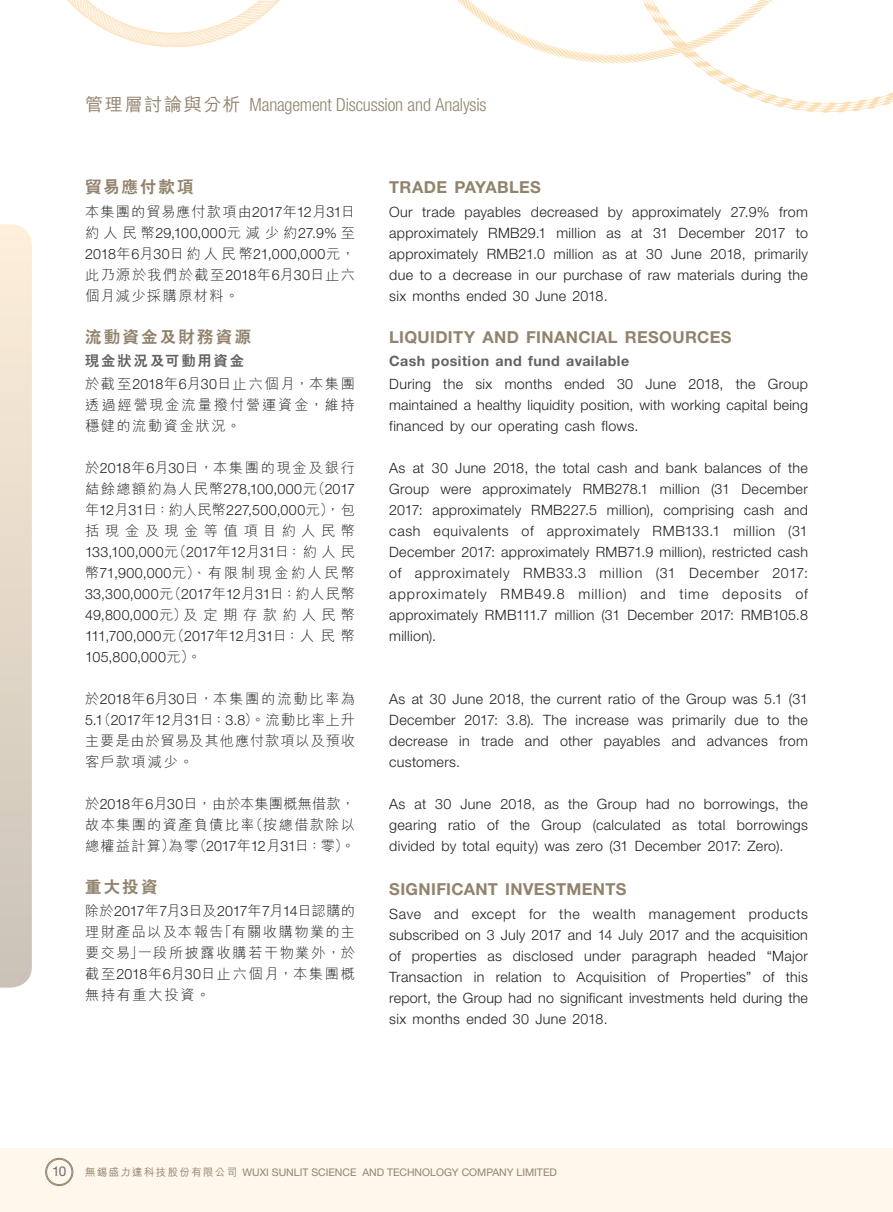
<style>
.page{position:relative;width:893px;height:1212px;background:#fff}
.page>*{position:absolute;margin:0;border:0;box-sizing:border-box;transform-origin:0 0}
.t1{font:300 condensed 18px "Helvetica Neue LT Std";letter-spacing:-.01em;color:#92836c}
._03_H1{font:700 16.5px "Helvetica Neue LT Std";letter-spacing:.02em;color:#92836c}
._03_H1-2{font:800 16.5px "C Hei 2 HK";letter-spacing:.13em;color:#92836c}
._11_P0{font:300 14.25px/21px "Helvetica Neue LT Std";letter-spacing:.02em;color:#231f20;text-align:justify}
._11_P0-2{font:300 14.25px/21px "M Hei HK";letter-spacing:.1em;color:#231f20;text-align:justify}
._04___H2{font:700 14.25px "Helvetica Neue LT Std";letter-spacing:.03em;color:#636366}
._04___H2-2{font:800 14.25px "C Hei 2 HK";letter-spacing:.135em;color:#636366}
.t2{font:13.5px "Helvetica Neue LT Std";color:#6c6d70}
.t3{font:10.5px "Helvetica Neue LT Std";color:#92836c}
.s1{font-family:"M Hei HK";font-weight:500;font-stretch:normal}
.s2{font-family:"Helvetica Neue LT Std"}
.s3{font-family:"M Hei HK"}
.s4{font-family:"M Hei HK";font-weight:500}
</style>
<div class="page">
<div style="left:0;top:1148px;width:893px;height:64px;background:#fef7ec"></div>
<svg style="left:457px;top:0;width:436px;height:113px"></svg>
<div style="left:45px;top:1158px;width:28px;height:28px;border:1px solid #92836c;border-radius:50%"></div>
<div style="left:46px;top:1159px;width:26px;height:26px;border:1px solid #92836c;border-radius:50%"></div>
<svg style="left:67px;top:0;width:213px;height:47px"></svg>
<svg style="left:0;top:224px;width:32px;height:764px"></svg>
<p class="t1" style="left:85px;top:94px;width:403px"><span class="s1">管理層討論與分析</span> Management Discussion and Analysis</p>
<p class="_03_H1-2" style="left:85px;top:176px;width:110px">貿易應付款項</p>
<p class="_11_P0-2" style="left:85px;top:200px;width:272px">本集團的貿易應付款項由<span class="s2">2017</span>年<span class="s2">12</span>月<span class="s2">31</span>日約人民幣<span class="s2">29,100,000</span>元減少約<span class="s2">27.9%</span> 至<span class="s2">2018</span>年<span class="s2">6</span>月<span class="s2">30</span>日約人民幣<span class="s2">21,000,000</span>元，此乃源於我們於截至<span class="s2">2018</span>年<span class="s2">6</span>月<span class="s2">30</span>日止六個月減少採購原材料。</p>
<p class="_03_H1-2" style="left:85px;top:325px;width:168px">流動資金及財務資源</p>
<p class="_04___H2-2" style="left:85px;top:351px;width:160px">現金狀況及可動用資金</p>
<p class="_11_P0-2" style="left:85px;top:373px;width:272px">於截至<span class="s2">2018</span>年<span class="s2">6</span>月<span class="s2">30</span>日止六個月，本集團透過經營現金流量撥付營運資金，維持穩健的流動資金狀況。</p>
<p class="_11_P0" style="left:85px;top:457px;width:272px"><span class="s3">於</span>2018<span class="s3">年</span>6<span class="s3">月</span>30<span class="s3">日，本集團的現金及銀行結餘總額約為人民幣</span>278,100,000<span class="s3">元（</span>2017<span class="s3">年</span>12<span class="s3">月</span>31<span class="s3">日：約人民幣</span>227,500,000<span class="s3">元），包括現金及現金等值項目約人民幣</span>133,100,000<span class="s3">元（</span>2017<span class="s3">年</span>12<span class="s3">月</span>31<span class="s3">日：約人民幣</span>71,900,000<span class="s3">元）、有限制現金約人民幣</span>33,300,000<span class="s3">元（</span>2017<span class="s3">年</span>12<span class="s3">月</span>31<span class="s3">日：約人民幣</span>49,800,000<span class="s3">元）及定期存款約人民幣</span>111,700,000<span class="s3">元（</span>2017<span class="s3">年</span>12<span class="s3">月</span>31<span class="s3">日：人民幣</span>105,800,000<span class="s3">元）。</span></p>
<p class="_11_P0-2" style="left:85px;top:688px;width:272px">於<span class="s2">2018</span>年<span class="s2">6</span>月<span class="s2">30</span>日，本集團的流動比率為<span class="s2">5.1</span>（<span class="s2">2017</span>年<span class="s2">12</span>月<span class="s2">31</span>日：<span class="s2">3.8</span>）。流動比率上升主要是由於貿易及其他應付款項以及預收客戶款項減少。</p>
<p class="_11_P0-2" style="left:85px;top:793px;width:272px">於<span class="s2">2018</span>年<span class="s2">6</span>月<span class="s2">30</span>日，由於本集團概無借款，故本集團的資產負債比率（按總借款除以總權益計算）為零（<span class="s2">2017</span>年<span class="s2">12</span>月<span class="s2">31</span>日：零）。</p>
<p class="_03_H1-2" style="left:85px;top:876px;width:74px">重大投資</p>
<p class="_11_P0-2" style="left:85px;top:900px;width:272px">除於<span class="s2">2017</span>年<span class="s2">7</span>月<span class="s2">3</span>日及<span class="s2">2017</span>年<span class="s2">7</span>月<span class="s2">14</span>日認購的理財產品以及本報告「有關收購物業的主要交易」一段所披露收購若干物業外，於截至<span class="s2">2018</span>年<span class="s2">6</span>月<span class="s2">30</span>日止六個月，本集團概無持有重大投資。</p>
<p class="_03_H1" style="left:389px;top:177px;width:153px">TRADE PAYABLES</p>
<p class="_11_P0" style="left:389px;top:201px;width:420px">Our trade payables decreased by approximately 27.9% from approximately RMB29.1 million as at 31 December 2017 to approximately RMB21.0 million as at 30 June 2018, primarily due to a decrease in our purchase of raw materials during the six months ended 30 June 2018.</p>
<p class="_03_H1" style="left:389px;top:326px;width:344px">LIQUIDITY AND FINANCIAL RESOURCES</p>
<p class="_04___H2" style="left:389px;top:352px;width:242px">Cash position and fund available</p>
<p class="_11_P0" style="left:389px;top:373px;width:420px">During the six months ended 30 June 2018, the Group maintained a healthy liquidity position, with working capital being financed by our operating cash flows.</p>
<p class="_11_P0" style="left:389px;top:457px;width:420px">As at 30 June 2018, the total cash and bank balances of the Group were approximately RMB278.1 million (31 December 2017: approximately RMB227.5 million), comprising cash and cash equivalents of approximately RMB133.1 million (31<br>December 2017: approximately RMB71.9 million), restricted cash of approximately RMB33.3 million (31 December 2017: approximately RMB49.8 million) and time deposits of approximately RMB111.7 million (31 December 2017: RMB105.8 million).</p>
<p class="_11_P0" style="left:389px;top:688px;width:420px">As at 30 June 2018, the current ratio of the Group was 5.1 (31<br>December 2017: 3.8). The increase was primarily due to the decrease in trade and other payables and advances from customers.</p>
<p class="_11_P0" style="left:389px;top:793px;width:420px">As at 30 June 2018, as the Group had no borrowings, the gearing ratio of the Group (calculated as total borrowings divided by total equity) was zero (31 December 2017: Zero).</p>
<p class="_03_H1" style="left:389px;top:879px;width:239px">SIGNIFICANT INVESTMENTS</p>
<p class="_11_P0" style="left:389px;top:903px;width:420px">Save and except for the wealth management products subscribed on 3 July 2017 and 14 July 2017 and the acquisition of properties as disclosed under paragraph headed “Major Transaction in relation to Acquisition of Properties” of this report, the Group had no significant investments held during the six months ended 30 June 2018.</p>
<p class="t2" style="left:52px;top:1163px;width:16px">10</p>
<p class="t3" style="left:85px;top:1166px;width:473px"><span class="s4">無錫盛力達科技股份有限公司</span> WUXI SUNLIT SCIENCE AND TECHNOLOGY COMPANY LIMITED</p>
</div>
